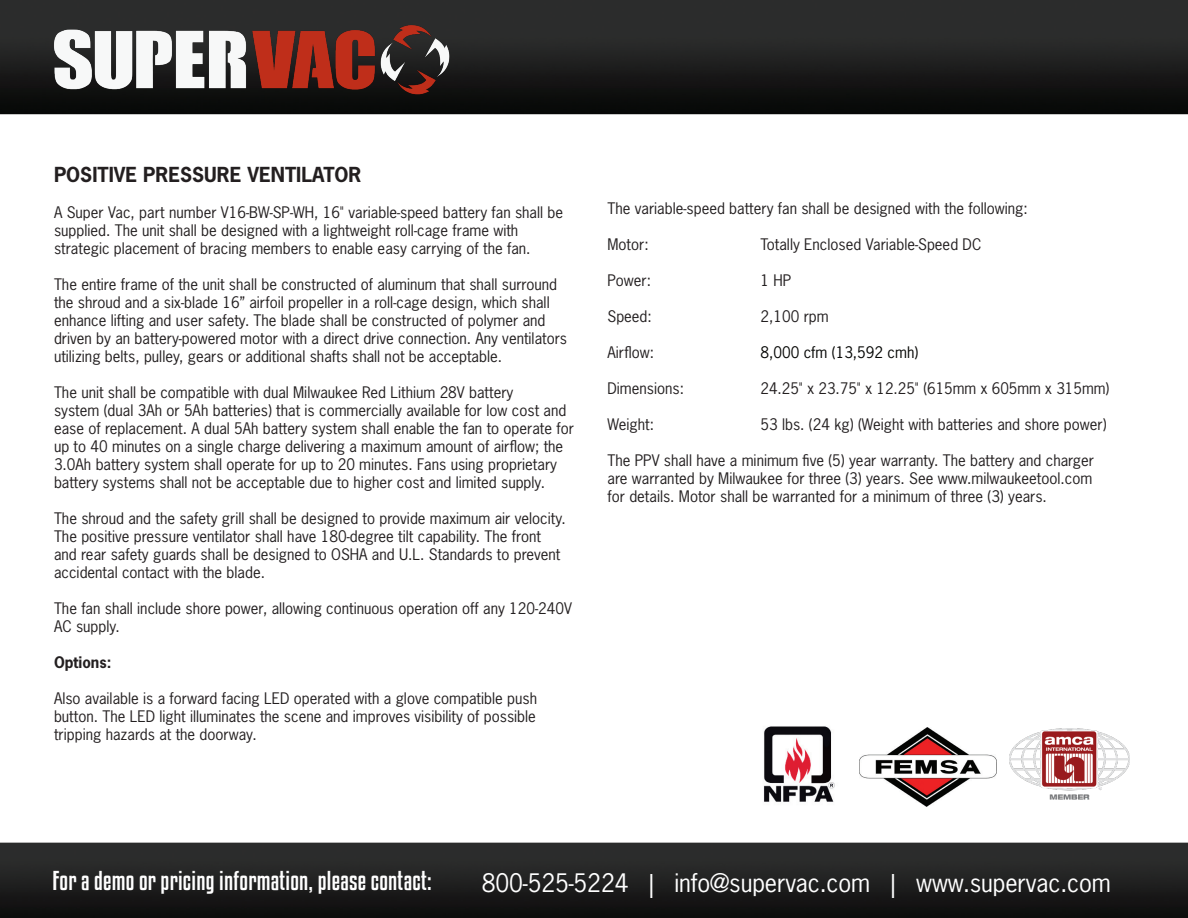
<style>
.page{position:relative;width:1188px;height:918px;background:#fff}
.page>*{position:absolute;margin:0;border:0;box-sizing:border-box;transform-origin:0 0}
.t1{font:24px "News Gothic Std";letter-spacing:-.005em;color:#fff}
.t2{font:24px "Kenyan Coffee Rg";letter-spacing:.01em;color:#fff}
.t3{font:700 19.5px "News Gothic Std";color:#231f20}
.t4{font:15px/18px "News Gothic Std";color:#231f20}
.t5{font:15px "News Gothic Std";color:#040503}
.t6{font:700 15px "News Gothic Std";color:#231f20}
</style>
<div class="page">
<img style="left:0;top:0;width:1187px;height:918px">
<img style="left:46px;top:10px;width:415px;height:100px">
<img style="left:755px;top:718px;width:85px;height:91px">
<img style="left:859px;top:728px;width:138px;height:79px">
<img style="left:1009px;top:729px;width:121px;height:72px">
<p class="t3" style="left:54px;top:161px;width:309px">POSITIVE PRESSURE VENTILATOR</p>
<p class="t4" style="left:54px;top:203px;width:511px">A Super Vac, part number V16-BW-SP-WH, 16" variable-speed battery fan shall be supplied. The unit shall be designed with a lightweight roll-cage frame with strategic placement of bracing members to enable easy carrying of the fan.</p>
<p class="t4" style="left:54px;top:275px;width:515px">The entire frame of the unit shall be constructed of aluminum that shall surround the shroud and a six-blade 16” airfoil propeller in a roll-cage design, which shall enhance lifting and user safety. The blade shall be constructed of polymer and driven by an battery-powered motor with a direct drive connection. Any ventilators utilizing belts, pulley, gears or additional shafts shall not be acceptable.</p>
<p class="t4" style="left:54px;top:383px;width:522px">The unit shall be compatible with dual Milwaukee Red Lithium 28V battery<br>system (dual 3Ah or 5Ah batteries) that is commercially available for low cost and ease of replacement. A dual 5Ah battery system shall enable the fan to operate for up to 40 minutes on a single charge delivering a maximum amount of airflow; the 3.0Ah battery system shall operate for up to 20 minutes. Fans using proprietary battery systems shall not be acceptable due to higher cost and limited supply.</p>
<p class="t4" style="left:54px;top:509px;width:513px">The shroud and the safety grill shall be designed to provide maximum air velocity.<br>The positive pressure ventilator shall have 180-degree tilt capability. The front and rear safety guards shall be designed to OSHA and U.L. Standards to prevent accidental contact with the blade.</p>
<p class="t4" style="left:54px;top:599px;width:520px">The fan shall include shore power, allowing continuous operation off any 120-240V<br>AC supply.</p>
<p class="t6" style="left:54px;top:652px;width:59px">Options:</p>
<p class="t4" style="left:54px;top:689px;width:485px;text-align:justify">Also available is a forward facing LED operated with a glove compatible push button. The LED light illuminates the scene and improves visibility of possible tripping hazards at the doorway.</p>
<p class="t4" style="left:608px;top:199px;width:422px">The variable-speed battery fan shall be designed with the following:</p>
<p class="t4" style="left:608px;top:235px;width:43px">Motor:</p>
<p class="t4" style="left:760px;top:235px;width:222px">Totally Enclosed Variable-Speed DC</p>
<p class="t4" style="left:608px;top:271px;width:45px">Power:</p>
<p class="t4" style="left:760px;top:271px;width:32px">1 HP</p>
<p class="t4" style="left:608px;top:307px;width:46px">Speed:</p>
<p class="t4" style="left:760px;top:307px;width:70px">2,100 rpm</p>
<p class="t4" style="left:608px;top:343px;width:48px">Airflow:</p>
<p class="t5" style="left:760px;top:343px;width:159px">8,000 cfm (13,592 cmh)</p>
<p class="t4" style="left:608px;top:379px;width:78px">Dimensions:</p>
<p class="t4" style="left:760px;top:379px;width:351px">24.25" x 23.75" x 12.25" (615mm x 605mm x 315mm)</p>
<p class="t4" style="left:608px;top:415px;width:48px">Weight:</p>
<p class="t4" style="left:760px;top:415px;width:348px">53 lbs. (24 kg) (Weight with batteries and shore power)</p>
<p class="t4" style="left:608px;top:451px;width:488px;text-align:justify">The PPV shall have a minimum five (5) year warranty. The battery and charger are warranted by Milwaukee for three (3) years. See www.milwaukeetool.com for details. Motor shall be warranted for a minimum of three (3) years.</p>
<p class="t2" style="left:52px;top:866px;width:381px">For a demo or pricing information, please contact:</p>
<p class="t1" style="left:482px;top:867px;width:631px">800-525-5224 | info@supervac.com | www.supervac.com</p>
</div>
